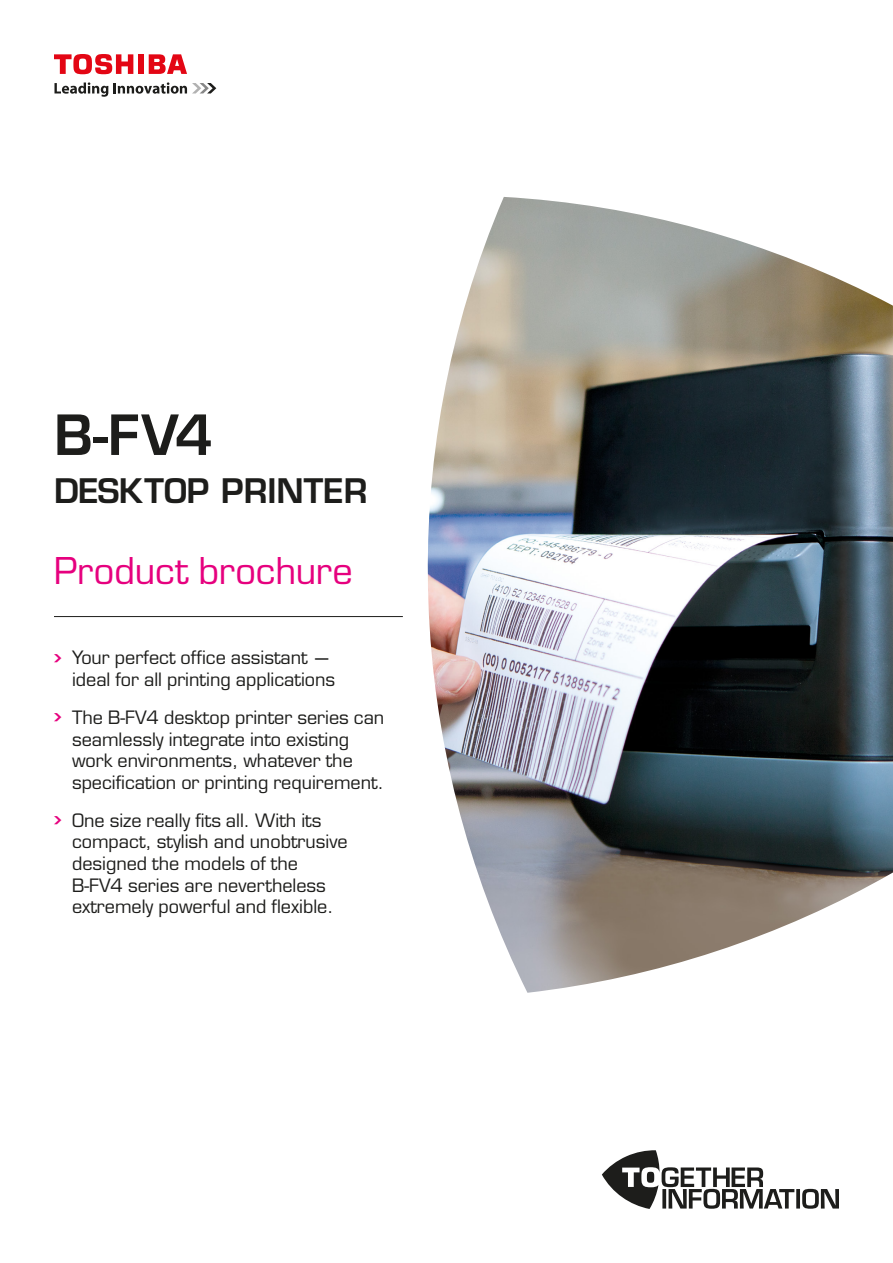
<style>
.page{position:relative;width:893px;height:1263px;background:#fff}
.page>*{position:absolute;margin:0;border:0;box-sizing:border-box;transform-origin:0 0}
.t1{font:600 54px "Eurostile LT Std";color:#1d1d1b}
.t2{font:36px "Eurostile LT Std";letter-spacing:-.005em;color:#e6007e}
.t3{font:600 33px "Eurostile LT Std";color:#1d1d1b}
.t4{font:18px/21.6px "Eurostile LT Std";color:#1d1d1b}
.s1{font-family:"Chevron";font-size:21px;color:#e6007e}
.s2{font-family:"Helvetica Neue LT Std"}
</style>
<div class="page">
<svg style="left:54px;top:82px;width:54px;height:15px"></svg>
<svg style="left:114px;top:82px;width:102px;height:12px"></svg>
<div style="left:138px;top:54px;width:6px;height:20px;background:#e30614"></div>
<svg style="left:149px;top:54px;width:38px;height:20px"></svg>
<svg style="left:54px;top:54px;width:79px;height:21px"></svg>
<hr style="left:54px;top:616px;width:349px;height:1px;background:#1d1d1b">
<img style="left:392px;top:197px;width:501px;height:796px">
<svg style="left:602px;top:1150px;width:237px;height:59px"></svg>
<h1 class="t1" style="left:54px;top:401px;width:161px">B-FV4</h1>
<h3 class="t3" style="left:54px;top:470px;width:315px">DESKTOP PRINTER</h3>
<h2 class="t2" style="left:54px;top:549px;width:300px">Product brochure</h2>
<p class="t4" style="left:54px;top:647px;width:283px;text-align:right"><span class="s1">•</span> Your perfect office assistant <span class="s2">— </span>ideal for all printing applications</p>
<p class="t4" style="left:72px;top:707px;width:314px;text-indent:-18px"><span class="s1">•</span> The B-FV4 desktop printer series can seamlessly integrate into existing work environments, whatever the specification or printing requirement.</p>
<p class="t4" style="left:72px;top:809px;width:277px;text-indent:-18px"><span class="s1">•</span> One size really fits all. With its compact, stylish and unobtrusive designed the models of the<br>B-FV4 series are nevertheless extremely powerful and flexible.</p>
</div>
